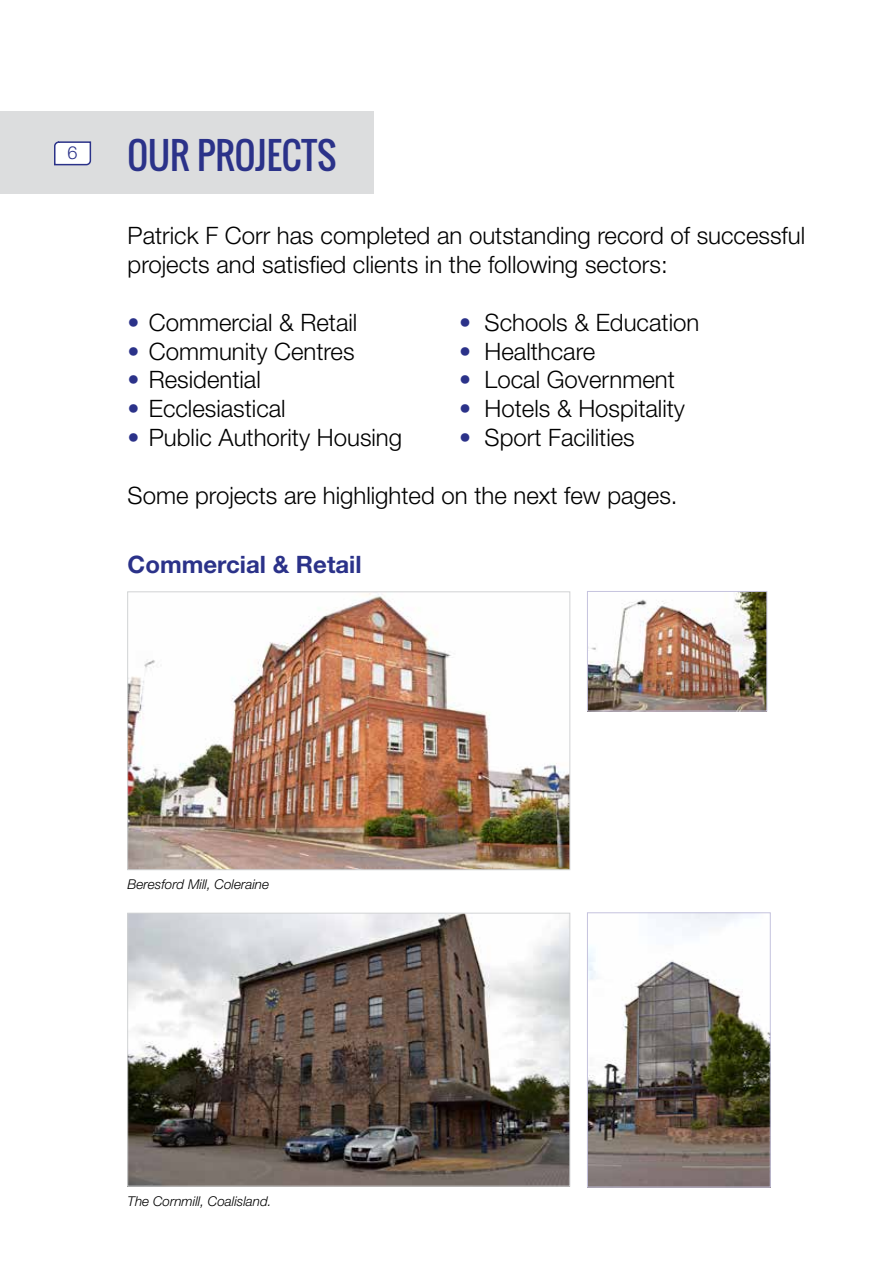
<style>
.page{position:relative;width:893px;height:1263px;background:#fff}
.page>*{position:absolute;margin:0;border:0;box-sizing:border-box;transform-origin:0 0}
.t1{font:36px "Oswald";color:#2b3289}
.t2{font:300 24px/28.8px "Helvetica Neue";color:#000}
.t3{font:700 24px "Helvetica Neue";color:#2b3289}
.t4{font:300 18px "Helvetica Neue";color:#2b3289}
.t5{font:italic 300 13.5px "Helvetica Neue";color:#000}
.s1{color:#2b3289}
</style>
<div class="page">
<div style="left:0;top:112px;width:373px;height:82px;background:#dcddde"></div>
<svg style="left:54px;top:141px;width:38px;height:25px"></svg>
<img style="left:589px;top:593px;width:176px;height:116px">
<div style="left:587px;top:591px;width:180px;height:120px;border:1px solid #c5c3de"></div>
<img style="left:129px;top:593px;width:439px;height:275px">
<div style="left:127px;top:591px;width:443px;height:279px;border:1px solid #d1d3d4"></div>
<img style="left:129px;top:915px;width:439px;height:269px">
<div style="left:127px;top:913px;width:443px;height:273px;border:1px solid #d1d3d4"></div>
<img style="left:589px;top:914px;width:180px;height:271px">
<div style="left:587px;top:912px;width:184px;height:275px;border:1px solid #c5c3de"></div>
<p class="t4" style="left:67px;top:142px;width:12px">6</p>
<h1 class="t1" style="left:128px;top:128px;width:210px">OUR PROJECTS</h1>
<p class="t2" style="left:128px;top:221px;width:679px">Patrick F Corr has completed an outstanding record of successful projects and satisfied clients in the following sectors:</p>
<p class="t2" style="left:128px;top:307px;width:231px"><span class="s1">•</span> Commercial &amp; Retail</p>
<p class="t2" style="left:459px;top:307px;width:242px"><span class="s1">•</span> Schools &amp; Education</p>
<p class="t2" style="left:128px;top:336px;width:229px"><span class="s1">•</span> Community Centres</p>
<p class="t2" style="left:459px;top:336px;width:138px"><span class="s1">•</span> Healthcare</p>
<p class="t2" style="left:128px;top:365px;width:135px"><span class="s1">•</span> Residential</p>
<p class="t2" style="left:459px;top:365px;width:217px"><span class="s1">•</span> Local Government</p>
<p class="t2" style="left:128px;top:394px;width:160px"><span class="s1">•</span> Ecclesiastical</p>
<p class="t2" style="left:459px;top:394px;width:227px"><span class="s1">•</span> Hotels &amp; Hospitality</p>
<p class="t2" style="left:128px;top:422px;width:276px"><span class="s1">•</span> Public Authority Housing</p>
<p class="t2" style="left:459px;top:422px;width:177px"><span class="s1">•</span> Sport Facilities</p>
<p class="t2" style="left:128px;top:480px;width:551px">Some projects are highlighted on the next few pages.</p>
<p class="t3" style="left:128px;top:549px;width:236px">Commercial &amp; Retail</p>
<p class="t5" style="left:128px;top:876px;width:143px">Beresford Mill, Coleraine</p>
<p class="t5" style="left:128px;top:1193px;width:146px">The Cornmill, Coalisland.</p>
</div>
